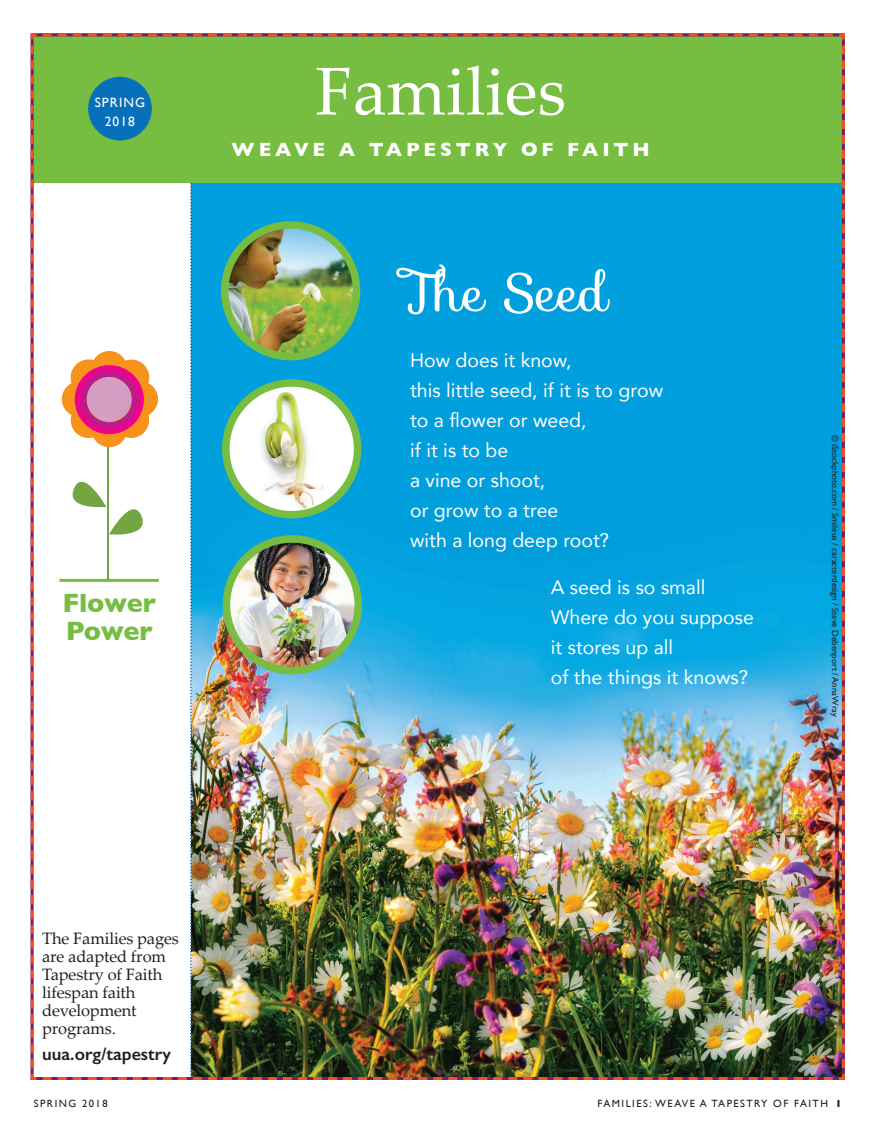
<style>
.page{position:relative;width:878px;height:1134px;background:#fff}
.page>*{position:absolute;margin:0;border:0;box-sizing:border-box;transform-origin:0 0}
.t1{font:67.5px "Palatino Linotype";color:#fff}
.t2{font:52.5px "Sofia";letter-spacing:.01em;color:#fff}
.t3{font:700 27px/28.5px "Gill Sans";letter-spacing:-.015em;color:#76bd42}
.t4{font:19.5px "Avenir";color:#fff}
.t5{font:700 19.5px "Gill Sans";letter-spacing:.2em;color:#fff}
.t6{font:600 18px "Gill Sans";color:#231f20}
.t7{font:16.5px "Palatino Linotype";letter-spacing:-.01em;color:#231f20}
.t8{font:13.5px "Gill Sans";letter-spacing:.08em;color:#fff}
.t9{font:10.5px "Gill Sans";letter-spacing:.14em;color:#231f20}
.t10{font:9px "Gill Sans";color:#231f20}
.s1{font-weight:700}
</style>
<div class="page">
<img style="left:30px;top:33px;width:815px;height:1047px">
<img style="left:40px;top:33px;width:795px;height:1047px">
<div style="left:87px;top:377px;width:44px;height:44px;background:#d29fc2;border-radius:50%"></div>
<p class="t8" style="left:95px;top:94px;width:52px">SPRING</p>
<p class="t8" style="left:105px;top:114px;width:32px">2018</p>
<p class="t3" style="left:62px;top:588px;width:95px">Flower<br>Power</p>
<p class="t1" style="left:315px;top:44px;width:252px">Families</p>
<p class="t5" style="left:231px;top:134px;width:419px">WEAVE A TAPESTRY OF FAITH</p>
<p class="t2" style="left:401px;top:252px;width:208px">The Seed</p>
<p class="t4" style="left:410px;top:345px;width:163px">How does it know,</p>
<p class="t4" style="left:410px;top:375px;width:254px">this little seed, if it is to grow</p>
<p class="t4" style="left:410px;top:405px;width:178px">to a flower or weed,</p>
<p class="t4" style="left:410px;top:435px;width:100px">if it is to be</p>
<p class="t4" style="left:410px;top:465px;width:137px">a vine or shoot,</p>
<p class="t4" style="left:410px;top:495px;width:150px">or grow to a tree</p>
<p class="t4" style="left:410px;top:525px;width:201px">with a long deep root?</p>
<p class="t4" style="left:550px;top:571px;width:156px">A seed is so small</p>
<p class="t4" style="left:550px;top:601px;width:205px">Where do you suppose</p>
<p class="t4" style="left:550px;top:631px;width:124px">it stores up all</p>
<p class="t4" style="left:550px;top:661px;width:199px">of the things it knows?</p>
<p class="t10" style="left:840px;top:435px;width:283px;rotate:90deg">© iStockphoto.com / Smileus / caracterdesign / Steve Debenport / AnnaWray</p>
<p class="t7" style="left:42px;top:926px;width:138px">The Families pages</p>
<p class="t7" style="left:42px;top:944px;width:125px">are adapted from</p>
<p class="t7" style="left:42px;top:962px;width:122px">Tapestry of Faith</p>
<p class="t7" style="left:42px;top:980px;width:95px">lifespan faith</p>
<p class="t7" style="left:42px;top:998px;width:96px">development</p>
<p class="t7" style="left:42px;top:1016px;width:75px">programs.</p>
<p class="t6" style="left:42px;top:1043px;width:130px">uua.org/tapestry</p>
<p class="t9" style="left:34px;top:1097px;width:75px">SPRING 2018</p>
<p class="t9" style="left:597px;top:1097px;width:245px">FAMILIES: WEAVE A TAPESTRY OF FAITH <span class="s1">1</span></p>
</div>
